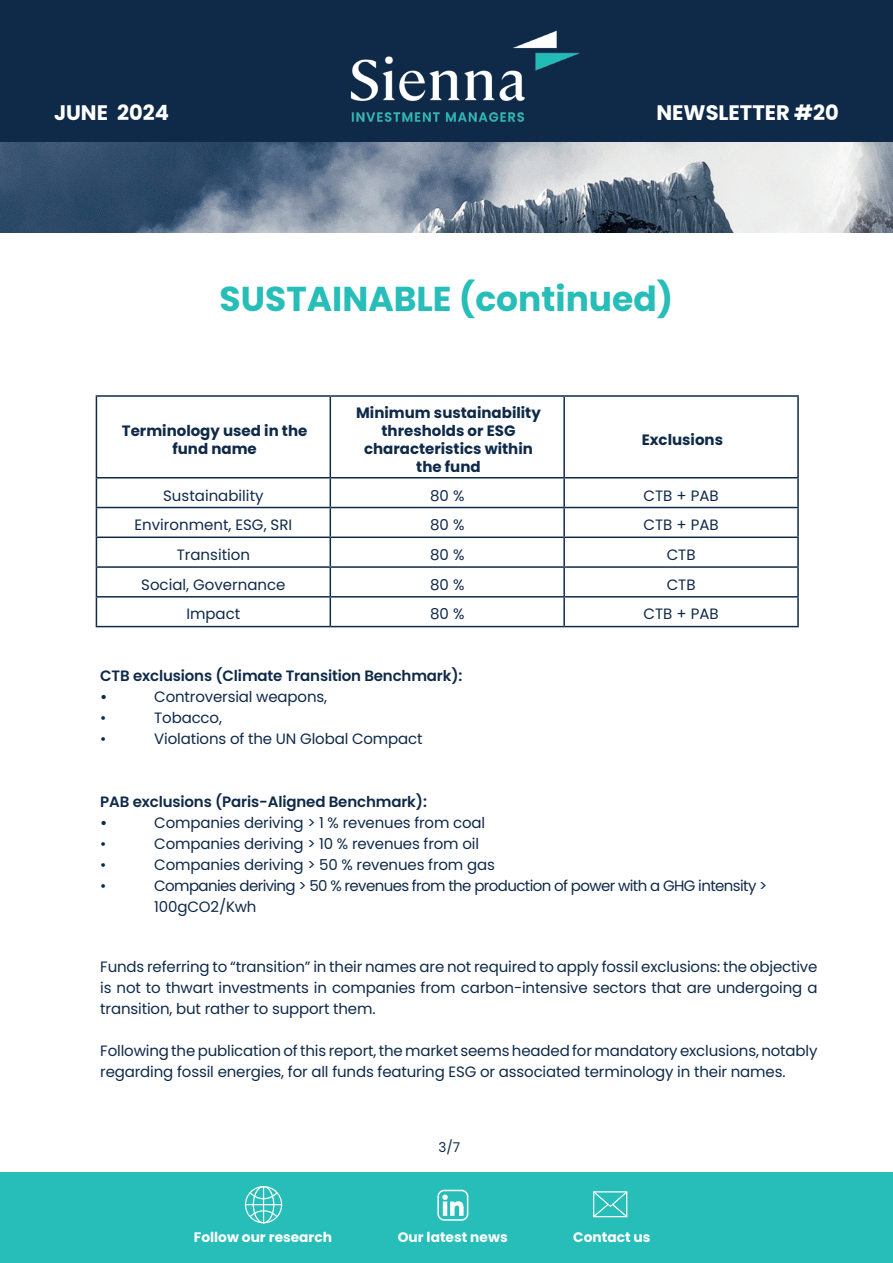
<style>
.page{position:relative;width:893px;height:1263px;background:#fff}
.page>*{position:absolute;margin:0;border:0;box-sizing:border-box;transform-origin:0 0}
.t1{font:700 34.5px "Poppins";color:#27bdb8}
.t2{font:700 21px "Poppins";color:#fff}
.t3{font:15px/21px "Poppins";letter-spacing:-.01em;color:#0f2a49;text-align:justify}
.t4{font:700 15px/18px "Poppins";color:#0f2a49;text-align:center}
.t5{font:600 15px/21px "Poppins";letter-spacing:-.01em;color:#0f2a49}
.t6{font:15px/21px "Poppins";letter-spacing:-.04em;color:#0f2a49}
.t7{font:700 13.8px "Poppins";color:#fff}
.t8{font:13.5px "Poppins";color:#0f2a49}
</style>
<div class="page">
<div style="left:0;top:0;width:893px;height:142px;background:#0f2a49"></div>
<img style="left:0;top:142px;width:893px;height:91px">
<div style="left:0;top:1172px;width:893px;height:91px;background:#27bdb8"></div>
<div style="left:437px;top:1190px;width:31px;height:31px;border:2px solid #fff;border-radius:6px"></div>
<svg style="left:442px;top:1194px;width:22px;height:22px"></svg>
<div style="left:245px;top:1186px;width:37px;height:37px;border:1px solid #fff;border-radius:50%"></div>
<svg style="left:248px;top:1191px;width:31px;height:9px"></svg>
<svg style="left:248px;top:1209px;width:31px;height:10px"></svg>
<div style="left:253px;top:1186px;width:21px;height:37px;border:1px solid #fff;border-radius:50%"></div>
<hr style="left:245px;top:1204px;width:36px;height:1px;background:#fff">
<hr style="left:263px;top:1186px;width:1px;height:37px;background:#fff">
<svg style="left:593px;top:1191px;width:35px;height:27px"></svg>
<img style="left:296px;top:30px;width:308px;height:114px">
<hr style="left:563px;top:478px;width:2px;height:29px;background:#0f2a49">
<hr style="left:797px;top:478px;width:2px;height:29px;background:#0f2a49">
<hr style="left:96px;top:507px;width:234px;height:1px;background:#0f2a49">
<hr style="left:330px;top:507px;width:234px;height:1px;background:#0f2a49">
<hr style="left:564px;top:507px;width:235px;height:1px;background:#0f2a49">
<hr style="left:563px;top:508px;width:2px;height:28px;background:#0f2a49">
<hr style="left:797px;top:508px;width:2px;height:28px;background:#0f2a49">
<hr style="left:96px;top:536px;width:234px;height:2px;background:#0f2a49">
<hr style="left:330px;top:536px;width:234px;height:2px;background:#0f2a49">
<hr style="left:564px;top:536px;width:235px;height:2px;background:#0f2a49">
<hr style="left:563px;top:538px;width:2px;height:28px;background:#0f2a49">
<hr style="left:797px;top:538px;width:2px;height:28px;background:#0f2a49">
<hr style="left:96px;top:566px;width:234px;height:2px;background:#0f2a49">
<hr style="left:330px;top:566px;width:234px;height:2px;background:#0f2a49">
<hr style="left:564px;top:566px;width:235px;height:2px;background:#0f2a49">
<hr style="left:563px;top:568px;width:2px;height:28px;background:#0f2a49">
<hr style="left:797px;top:568px;width:2px;height:28px;background:#0f2a49">
<hr style="left:96px;top:596px;width:234px;height:2px;background:#0f2a49">
<svg style="left:96px;top:478px;width:1px;height:148px"></svg>
<hr style="left:330px;top:596px;width:234px;height:2px;background:#0f2a49">
<svg style="left:330px;top:478px;width:1px;height:148px"></svg>
<hr style="left:564px;top:596px;width:235px;height:2px;background:#0f2a49">
<hr style="left:563px;top:598px;width:2px;height:28px;background:#0f2a49">
<hr style="left:797px;top:598px;width:2px;height:28px;background:#0f2a49">
<hr style="left:96px;top:626px;width:234px;height:1px;background:#0f2a49">
<hr style="left:330px;top:626px;width:234px;height:1px;background:#0f2a49">
<hr style="left:564px;top:626px;width:235px;height:1px;background:#0f2a49">
<hr style="left:96px;top:395px;width:234px;height:2px;background:#0f2a49">
<hr style="left:96px;top:397px;width:1px;height:80px;background:#0f2a49">
<hr style="left:330px;top:395px;width:234px;height:2px;background:#0f2a49">
<hr style="left:330px;top:397px;width:1px;height:80px;background:#0f2a49">
<hr style="left:564px;top:395px;width:235px;height:2px;background:#0f2a49">
<hr style="left:563px;top:397px;width:2px;height:80px;background:#0f2a49">
<hr style="left:797px;top:397px;width:2px;height:80px;background:#0f2a49">
<hr style="left:96px;top:477px;width:234px;height:1px;background:#0f2a49">
<hr style="left:330px;top:477px;width:234px;height:1px;background:#0f2a49">
<hr style="left:564px;top:477px;width:235px;height:1px;background:#0f2a49">
<h2 class="t2" style="left:54px;top:100px;width:116px">JUNE 2024</h2>
<h2 class="t2" style="left:656px;top:100px;width:184px">NEWSLETTER #20</h2>
<h1 class="t1" style="left:220px;top:279px;width:455px">SUSTAINABLE (continued)</h1>
<p class="t4" style="left:122px;top:422px;width:187px">Terminology used in the fund name</p>
<p class="t4" style="left:356px;top:404px;width:186px">Minimum sustainability thresholds or ESG characteristics within the fund</p>
<p class="t4" style="left:642px;top:431px;width:83px">Exclusions</p>
<p class="t3" style="left:163px;top:485px;width:102px">Sustainability</p>
<p class="t3" style="left:430px;top:485px;width:36px">80 %</p>
<p class="t3" style="left:644px;top:485px;width:77px">CTB + PAB</p>
<p class="t3" style="left:134px;top:515px;width:159px">Environment, ESG, SRI</p>
<p class="t3" style="left:430px;top:515px;width:36px">80 %</p>
<p class="t3" style="left:644px;top:515px;width:77px">CTB + PAB</p>
<p class="t3" style="left:177px;top:544px;width:75px">Transition</p>
<p class="t3" style="left:430px;top:544px;width:36px">80 %</p>
<p class="t3" style="left:667px;top:544px;width:30px">CTB</p>
<p class="t3" style="left:141px;top:574px;width:146px">Social, Governance</p>
<p class="t3" style="left:430px;top:574px;width:36px">80 %</p>
<p class="t3" style="left:667px;top:574px;width:30px">CTB</p>
<p class="t3" style="left:186px;top:603px;width:55px">Impact</p>
<p class="t3" style="left:430px;top:603px;width:36px">80 %</p>
<p class="t3" style="left:644px;top:603px;width:77px">CTB + PAB</p>
<p class="t5" style="left:100px;top:666px;width:364px">CTB exclusions (Climate Transition Benchmark): •</p>
<p class="t3" style="left:154px;top:687px;width:174px">Controversial weapons,</p>
<p class="t3" style="left:100px;top:708px;width:8px">•</p>
<p class="t3" style="left:154px;top:708px;width:69px">Tobacco,</p>
<p class="t3" style="left:100px;top:729px;width:8px">•</p>
<p class="t3" style="left:154px;top:729px;width:270px">Violations of the UN Global Compact</p>
<p class="t5" style="left:100px;top:792px;width:328px">PAB exclusions (Paris-Aligned Benchmark): •</p>
<p class="t3" style="left:154px;top:813px;width:332px">Companies deriving &gt; 1 % revenues from coal</p>
<p class="t3" style="left:100px;top:834px;width:8px">•</p>
<p class="t3" style="left:154px;top:834px;width:326px">Companies deriving &gt; 10 % revenues from oil</p>
<p class="t3" style="left:100px;top:855px;width:8px">•</p>
<p class="t3" style="left:154px;top:855px;width:342px">Companies deriving &gt; 50 % revenues from gas</p>
<p class="t3" style="left:100px;top:876px;width:8px">•</p>
<p class="t6" style="left:154px;top:876px;width:614px">Companies deriving &gt; 50 % revenues from the production of power with a GHG intensity &gt;<br>100gCO2/Kwh</p>
<p class="t3" style="left:100px;top:957px;width:719px">Funds referring to “transition” in their names are not required to apply fossil exclusions: the objective is not to thwart investments in companies from carbon-intensive sectors that are undergoing a transition, but rather to support them.</p>
<p class="t3" style="left:100px;top:1041px;width:719px">Following the publication of this report, the market seems headed for mandatory exclusions, notably regarding fossil energies, for all funds featuring ESG or associated terminology in their names.</p>
<p class="t8" style="left:439px;top:1139px;width:23px">3/7</p>
<p class="t7" style="left:194px;top:1229px;width:140px">Follow our research</p>
<p class="t7" style="left:398px;top:1229px;width:111px">Our latest news</p>
<p class="t7" style="left:573px;top:1229px;width:79px">Contact us</p>
</div>
